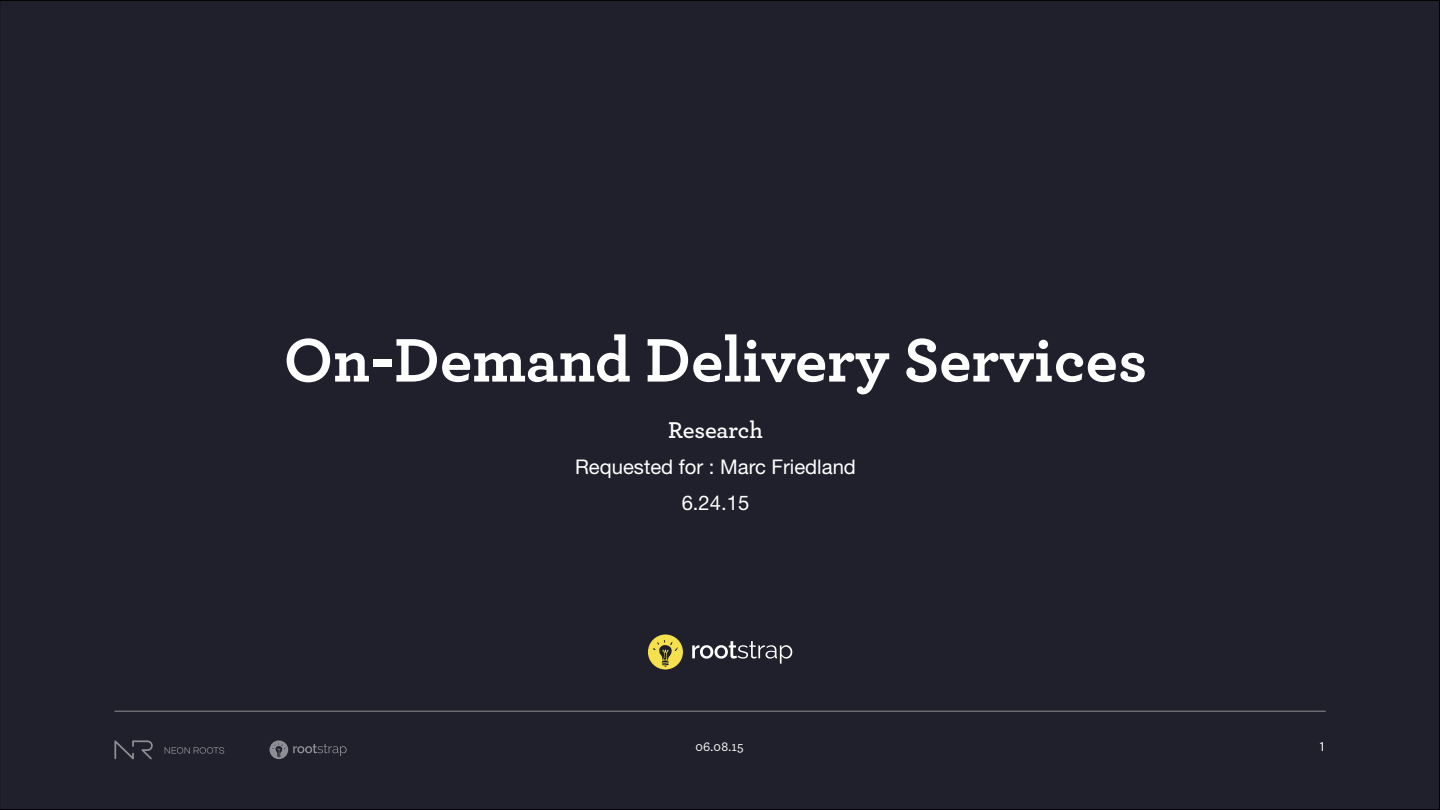
<style>
.page{position:relative;width:1440px;height:810px;background:#1f202b}
.page>*{position:absolute;margin:0;border:0;box-sizing:border-box;transform-origin:0 0}
.t1{font:700 64.5px "Archer";color:#fff}
.t2{font:600 24px "Archer";letter-spacing:-.005em;color:#fff}
.t3{font:20.25px/36px "Helvetica Neue";color:#fff;text-align:center}
.t4{font:500 13.5px "Archer";color:#fff}
.t5{font:13.5px "Myriad Pro";color:#fff}
</style>
<div class="page">
<svg style="left:114px;top:740px;width:39px;height:19px"></svg>
<svg style="left:165px;top:747px;width:59px;height:7px"></svg>
<hr style="left:114px;top:711px;width:1212px;height:1px;background:#fff">
<svg style="left:270px;top:740px;width:77px;height:19px"></svg>
<svg style="left:692px;top:641px;width:100px;height:23px;background:#52535c"></svg>
<svg style="left:648px;top:634px;width:35px;height:36px"></svg>
<p class="t1" style="left:284px;top:309px;width:865px">On-Demand Delivery Services</p>
<p class="t2" style="left:668px;top:412px;width:96px">Research</p>
<p class="t3" style="left:575px;top:448px;width:282px">Requested for : Marc Friedland<br>6.24.15</p>
<p class="t4" style="left:695px;top:737px;width:50px">06.08.15</p>
<p class="t5" style="left:1319px;top:738px;width:8px">1</p>
</div>
